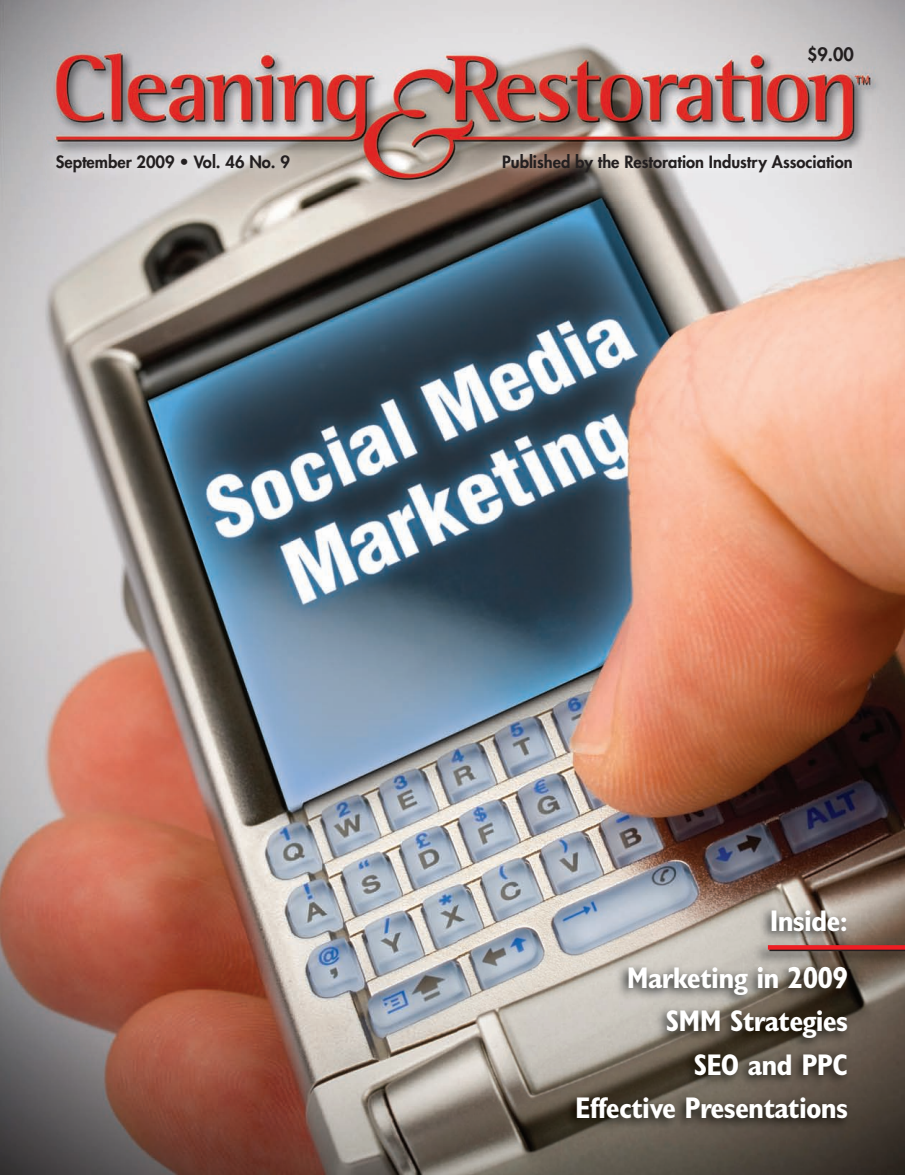
<style>
.page{position:relative;width:905px;height:1175px;background:#fff}
.page>*{position:absolute;margin:0;border:0;box-sizing:border-box;transform-origin:0 0}
.t1{font:700 condensed 30px/43.5px "Gill Sans";letter-spacing:-.025em;color:#fff;text-align:right}
.t2{font:800 18px "Futura";color:#231f20}
.t3{font:800 16.5px "Futura";color:#231f20}
</style>
<div class="page">
<img style="left:0;top:0;width:904px;height:1174px">
<img style="left:20px;top:33px;width:872px;height:175px">
<img style="left:46px;top:43px;width:830px;height:92px">
<img style="left:32px;top:135px;width:844px;height:67px">
<img style="left:457px;top:895px;width:416px;height:279px">
<img style="left:748px;top:938px;width:156px;height:30px">
<img style="left:757px;top:966px;width:89px;height:2px">
<div style="left:769px;top:946px;width:135px;height:5px;background:#a81d21"></div>
<svg style="left:768px;top:945px;width:136px;height:4px"></svg>
<p class="t2" style="left:807px;top:46px;width:48px">$9.00</p>
<p class="t3" style="left:56px;top:154px;width:236px">September 2009 • Vol. 46 No. 9</p>
<p class="t3" style="left:502px;top:154px;width:352px">Published by the Restoration Industry Association</p>
<h1 class="t1" style="left:627px;top:894px;width:222px;line-height:57px">Inside:<br>Marketing in 2009</h1>
<h1 class="t1" style="left:575px;top:1001px;width:274px">SMM Strategies<br>SEO and PPC<br>Effective Presentations</h1>
</div>
